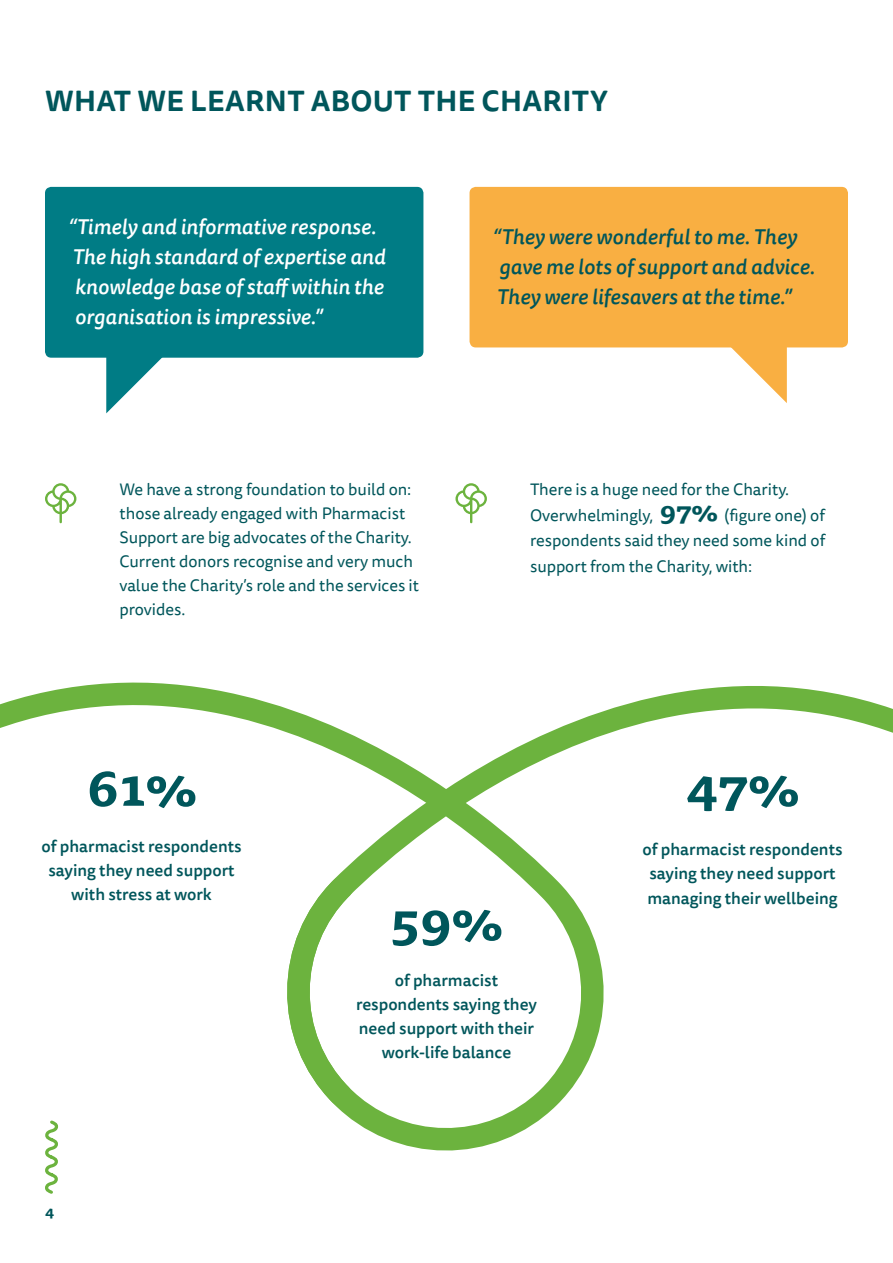
<style>
.page{position:relative;width:893px;height:1263px;background:#fff}
.page>*{position:absolute;margin:0;border:0;box-sizing:border-box;transform-origin:0 0}
.t1{font:700 52.5px "Tisa Pro";color:#00565b}
.t2{font:700 28.5px "Tisa Sans Pro";letter-spacing:.01em;color:#00565b}
.t3{font:italic 500 21px/30px "Tisa Sans Pro";letter-spacing:.01em;color:#fff}
.t4{font:italic 500 21px/30px "Tisa Sans Pro";letter-spacing:.01em;color:#00565b}
.t5{font:16.5px/24px "Tisa Sans Pro";color:#00565b}
.t6{font:500 16.5px/24px "Tisa Sans Pro";color:#00565b;text-align:center}
.t7{font:700 15px "Tisa Pro";color:#00565b}
.s1{font-family:"Tisa Pro";font-weight:700;font-size:27px}
</style>
<div class="page">
<svg style="left:0;top:523px;width:530px;height:628px"></svg>
<svg style="left:253px;top:523px;width:640px;height:603px"></svg>
<svg style="left:729px;top:347px;width:58px;height:56px"></svg>
<div style="left:469px;top:187px;width:379px;height:160px;background:#f9af42;border-radius:6px"></div>
<svg style="left:45px;top:483px;width:31px;height:40px"></svg>
<svg style="left:455px;top:483px;width:32px;height:40px"></svg>
<div style="left:45px;top:187px;width:378px;height:171px;background:#007c85;border-radius:6px"></div>
<svg style="left:106px;top:357px;width:58px;height:56px"></svg>
<svg style="left:43px;top:1118px;width:17px;height:76px"></svg>
<h2 class="t2" style="left:45px;top:80px;width:564px">WHAT WE LEARNT ABOUT THE CHARITY</h2>
<p class="t3" style="left:68px;top:212px;width:319px">“Timely and informative response.<br>The high standard of expertise and knowledge base of staff within the organisation is impressive.”</p>
<p class="t5" style="left:120px;top:478px;width:301px">We have a strong foundation to build on: those already engaged with Pharmacist Support are big advocates of the Charity.<br>Current donors recognise and very much value the Charity’s role and the services it provides.</p>
<h1 class="t1" style="left:87px;top:744px;width:111px">61%</h1>
<p class="t6" style="left:42px;top:834px;width:202px">of pharmacist respondents saying they need support with stress at work</p>
<p class="t4" style="left:492px;top:222px;width:324px">“They were wonderful to me. They gave me lots of support and advice.<br>They were lifesavers at the time.”</p>
<p class="t5" style="left:530px;top:477px;width:297px;line-height:25.5px">There is a huge need for the Charity.<br>Overwhelmingly, <span class="s1">97%</span> (figure one) of respondents said they need some kind of support from the Charity, with:</p>
<h1 class="t1" style="left:686px;top:744px;width:115px">47%</h1>
<p class="t6" style="left:643px;top:838px;width:202px;text-align:left">of pharmacist respondents saying they need support managing their wellbeing</p>
<h1 class="t1" style="left:390px;top:879px;width:114px">59%</h1>
<p class="t7" style="left:45px;top:1199px;width:11px">4</p>
<p class="t6" style="left:356px;top:968px;width:182px">of pharmacist respondents saying they need support with their work-life balance</p>
</div>
